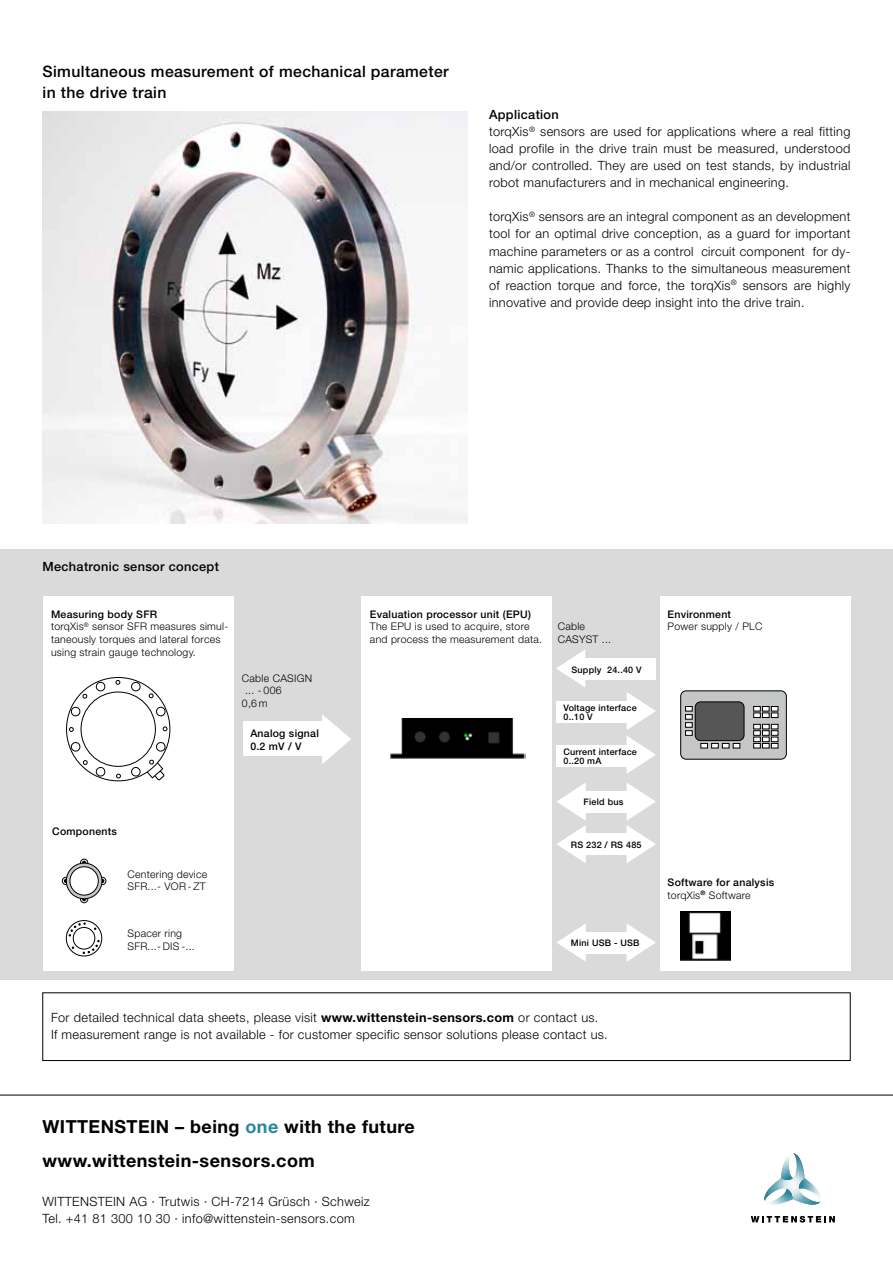
<style>
.page{position:relative;width:893px;height:1263px;background:#fff}
.page>*{position:absolute;margin:0;border:0;box-sizing:border-box;transform-origin:0 0}
.t1{font:700 18px "Helvetica Neue LT";letter-spacing:.025em;color:#000}
.t2{font:500 15.75px/21.3px "Helvetica Neue LT";letter-spacing:.025em;color:#000}
.t3{font:300 12.75px/17.1px "Helvetica Neue LT";letter-spacing:.025em;color:#000}
.t4{font:500 12.75px "Helvetica Neue LT";letter-spacing:.025em;color:#000}
.t5{font:300 10.5px/12.8px "Helvetica Neue LT";letter-spacing:.025em;color:#000}
.t6{font:500 10.5px/12.8px "Helvetica Neue LT";letter-spacing:.025em;color:#000}
.t7{font:500 9px/9px "Helvetica Neue LT";letter-spacing:.025em;color:#000}
.s1{font-weight:500}
.s2{font-weight:700}
.s3{font-weight:300}
.s4{color:#28889f}
</style>
<div class="page">
<img style="left:43px;top:111px;width:425px;height:413px">
<div style="left:0;top:549px;width:893px;height:431px;background:#dadada"></div>
<hr style="left:0;top:1095px;width:893px;height:1px;background:#000">
<div style="left:43px;top:992px;width:807px;height:69px;border:1px solid #000"></div>
<div style="left:43px;top:596px;width:191px;height:375px;background:#fff"></div>
<div style="left:361px;top:596px;width:191px;height:375px;background:#fff"></div>
<div style="left:660px;top:596px;width:190px;height:375px;background:#fff"></div>
<div style="left:243px;top:721px;width:81px;height:35px;background:#fff"></div>
<svg style="left:322px;top:714px;width:29px;height:50px"></svg>
<img style="left:390px;top:719px;width:135px;height:40px">
<div style="left:581px;top:791px;width:47px;height:21px;background:#fff"></div>
<div style="left:581px;top:833px;width:47px;height:22px;background:#fff"></div>
<svg style="left:627px;top:783px;width:29px;height:80px"></svg>
<svg style="left:557px;top:783px;width:29px;height:80px"></svg>
<div style="left:581px;top:932px;width:47px;height:21px;background:#fff"></div>
<svg style="left:627px;top:924px;width:29px;height:37px"></svg>
<svg style="left:557px;top:924px;width:29px;height:38px"></svg>
<div style="left:556px;top:701px;width:72px;height:22px;background:#fff"></div>
<div style="left:584px;top:659px;width:72px;height:21px;background:#fff"></div>
<svg style="left:556px;top:650px;width:29px;height:37px"></svg>
<img style="left:680px;top:912px;width:50px;height:49px">
<div style="left:556px;top:745px;width:72px;height:21px;background:#fff"></div>
<svg style="left:627px;top:692px;width:29px;height:81px"></svg>
<svg style="left:66px;top:920px;width:36px;height:36px"></svg>
<div style="left:66px;top:920px;width:36px;height:36px;border:1px solid #000;border-radius:50%"></div>
<svg style="left:69px;top:923px;width:30px;height:31px"></svg>
<div style="left:62px;top:877px;width:8px;height:8px;border:1px solid #000;border-radius:50%"></div>
<div style="left:80px;top:895px;width:8px;height:8px;border:1px solid #000;border-radius:50%"></div>
<div style="left:98px;top:877px;width:8px;height:8px;border:1px solid #000;border-radius:50%"></div>
<div style="left:80px;top:859px;width:8px;height:8px;border:1px solid #000;border-radius:50%"></div>
<svg style="left:66px;top:863px;width:36px;height:36px"></svg>
<div style="left:66px;top:863px;width:36px;height:36px;border:1px solid #000;border-radius:50%"></div>
<div style="left:70px;top:867px;width:28px;height:28px;background:#fff;border-radius:50%"></div>
<div style="left:70px;top:866px;width:29px;height:29px;border:1px solid #000;border-radius:50%"></div>
<div style="left:681px;top:691px;width:105px;height:68px;background:#c5c6c6;border-radius:5px"></div>
<div style="left:680px;top:690px;width:107px;height:69px;border:1px solid #000;border-radius:5px"></div>
<div style="left:695px;top:702px;width:49px;height:39px;background:#565656;border-radius:5px"></div>
<div style="left:695px;top:701px;width:49px;height:40px;border:1px solid #000;border-radius:5px"></div>
<svg style="left:685px;top:706px;width:7px;height:28px"></svg>
<div style="left:685px;top:730px;width:7px;height:6px;border:1px solid #000"></div>
<svg style="left:701px;top:743px;width:39px;height:5px"></svg>
<div style="left:753px;top:706px;width:8px;height:5px;border:1px solid #000"></div>
<div style="left:753px;top:713px;width:8px;height:5px;border:1px solid #000"></div>
<svg style="left:754px;top:706px;width:24px;height:12px"></svg>
<div style="left:753px;top:724px;width:8px;height:5px;border:1px solid #000"></div>
<div style="left:753px;top:730px;width:8px;height:6px;border:1px solid #000"></div>
<div style="left:753px;top:737px;width:8px;height:5px;border:1px solid #000"></div>
<div style="left:753px;top:743px;width:8px;height:5px;border:1px solid #000"></div>
<svg style="left:754px;top:724px;width:24px;height:24px"></svg>
<div style="left:81px;top:692px;width:75px;height:75px;border:1px solid #000;border-radius:50%"></div>
<svg style="left:95px;top:681px;width:11px;height:11px"></svg>
<svg style="left:71px;top:707px;width:10px;height:9px"></svg>
<svg style="left:70px;top:742px;width:11px;height:11px"></svg>
<svg style="left:96px;top:767px;width:9px;height:10px"></svg>
<svg style="left:156px;top:742px;width:10px;height:10px"></svg>
<svg style="left:156px;top:706px;width:11px;height:10px"></svg>
<svg style="left:131px;top:682px;width:10px;height:9px"></svg>
<svg style="left:116px;top:680px;width:4px;height:5px"></svg>
<svg style="left:82px;top:693px;width:5px;height:6px"></svg>
<svg style="left:69px;top:727px;width:5px;height:5px"></svg>
<svg style="left:82px;top:760px;width:6px;height:6px"></svg>
<svg style="left:116px;top:774px;width:5px;height:4px"></svg>
<svg style="left:131px;top:759px;width:34px;height:21px"></svg>
<svg style="left:163px;top:726px;width:4px;height:5px"></svg>
<svg style="left:148px;top:693px;width:6px;height:5px"></svg>
<img style="left:799px;top:1157px;width:3px;height:21px">
<img style="left:795px;top:1160px;width:4px;height:41px">
<img style="left:802px;top:1164px;width:3px;height:14px">
<img style="left:793px;top:1176px;width:2px;height:24px">
<svg style="left:787px;top:1153px;width:12px;height:7px"></svg>
<img style="left:784px;top:1157px;width:3px;height:17px">
<img style="left:787px;top:1160px;width:3px;height:14px">
<img style="left:781px;top:1163px;width:3px;height:11px">
<svg style="left:799px;top:1178px;width:22px;height:26px"></svg>
<svg style="left:764px;top:1174px;width:29px;height:30px"></svg>
<svg style="left:751px;top:1216px;width:84px;height:6px"></svg>
<p class="t2" style="left:43px;top:60px;width:408px">Simultaneous measurement of mechanical parameter in the drive train</p>
<p class="t3" style="left:489px;top:106px;width:363px"><span class="s1">Application<br></span>torqXis<sup>®</sup> sensors are used for applications where a real fitting load profile in the drive train must be measured, understood and/or controlled. They are used on test stands, by industrial robot manufacturers and in mechanical engineering.</p>
<p class="t3" style="left:489px;top:208px;width:363px;text-align:justify">torqXis<sup>®</sup> sensors are an integral component as an development tool for an optimal drive conception, as a guard for important machine parameters or as a control circuit component for dy&shy;namic applications. Thanks to the simultaneous measurement of reaction torque and force, the torqXis<sup>®</sup> sensors are highly innovative and provide deep insight into the drive train.</p>
<p class="t4" style="left:43px;top:559px;width:178px">Mechatronic sensor concept</p>
<p class="t5" style="left:51px;top:607px;width:179px"><span class="s1">Measuring body SFR<br></span>torqXis<sup>®</sup> sensor SFR measures simul&shy;taneously torques and lateral forces using strain gauge technology.</p>
<p class="t5" style="left:370px;top:607px;width:174px"><span class="s1">Evaluation processor unit (EPU)<br></span>The EPU is used to acquire, store and process the measurement data.</p>
<p class="t5" style="left:668px;top:607px;width:96px"><span class="s1">Environment<br></span>Power supply / PLC</p>
<p class="t5" style="left:558px;top:620px;width:55px">Cable<br>CASYST ...</p>
<p class="t6" style="left:52px;top:825px;width:66px">Components</p>
<p class="t5" style="left:128px;top:867px;width:81px">Centering device<br>SFR...- VOR - ZT</p>
<p class="t5" style="left:128px;top:927px;width:69px">Spacer ring<br>SFR...- DIS -...</p>
<p class="t5" style="left:242px;top:671px;width:72px">Cable CASIGN</p>
<p class="t5" style="left:245px;top:684px;width:38px">... - 006</p>
<p class="t5" style="left:242px;top:697px;width:27px">0,6 m</p>
<p class="t6" style="left:250px;top:727px;width:70px">Analog signal<br>0.2 mV / V</p>
<p class="t7" style="left:571px;top:665px;width:72px">Supply 24..40 V</p>
<p class="t7" style="left:563px;top:703px;width:75px">Voltage interface<br>0..10 V</p>
<p class="t7" style="left:563px;top:747px;width:75px">Current interface<br>0..20 mA</p>
<p class="t7" style="left:571px;top:750px;width:68px">Strom 0..20 mA</p>
<p class="t7" style="left:584px;top:797px;width:41px">Field bus</p>
<p class="t7" style="left:571px;top:840px;width:72px">RS 232 / RS 485</p>
<p class="t7" style="left:571px;top:938px;width:70px">Mini USB - USB</p>
<p class="t3" style="left:51px;top:1009px;width:558px">For detailed technical data sheets, please visit <span class="s2">www.wittenstein-sensors.com</span> or contact us.<br>If measurement range is not available - for customer specific sensor solutions please contact us.</p>
<p class="t6" style="left:668px;top:876px;width:108px">Software for analysis <span class="s3">torqXis</span><sup>®</sup> <span class="s3">Software</span></p>
<p class="t1" style="left:43px;top:1115px;width:374px">WITTENSTEIN – being <span class="s4">one</span> with the future</p>
<p class="t1" style="left:43px;top:1150px;width:274px">www.wittenstein-sensors.com</p>
<p class="t3" style="left:42px;top:1192px;width:329px">WITTENSTEIN AG · Trutwis · CH-7214 Grüsch · Schweiz<br>Tel. +41 81 300 10 30 · info@wittenstein-sensors.com</p>
</div>
